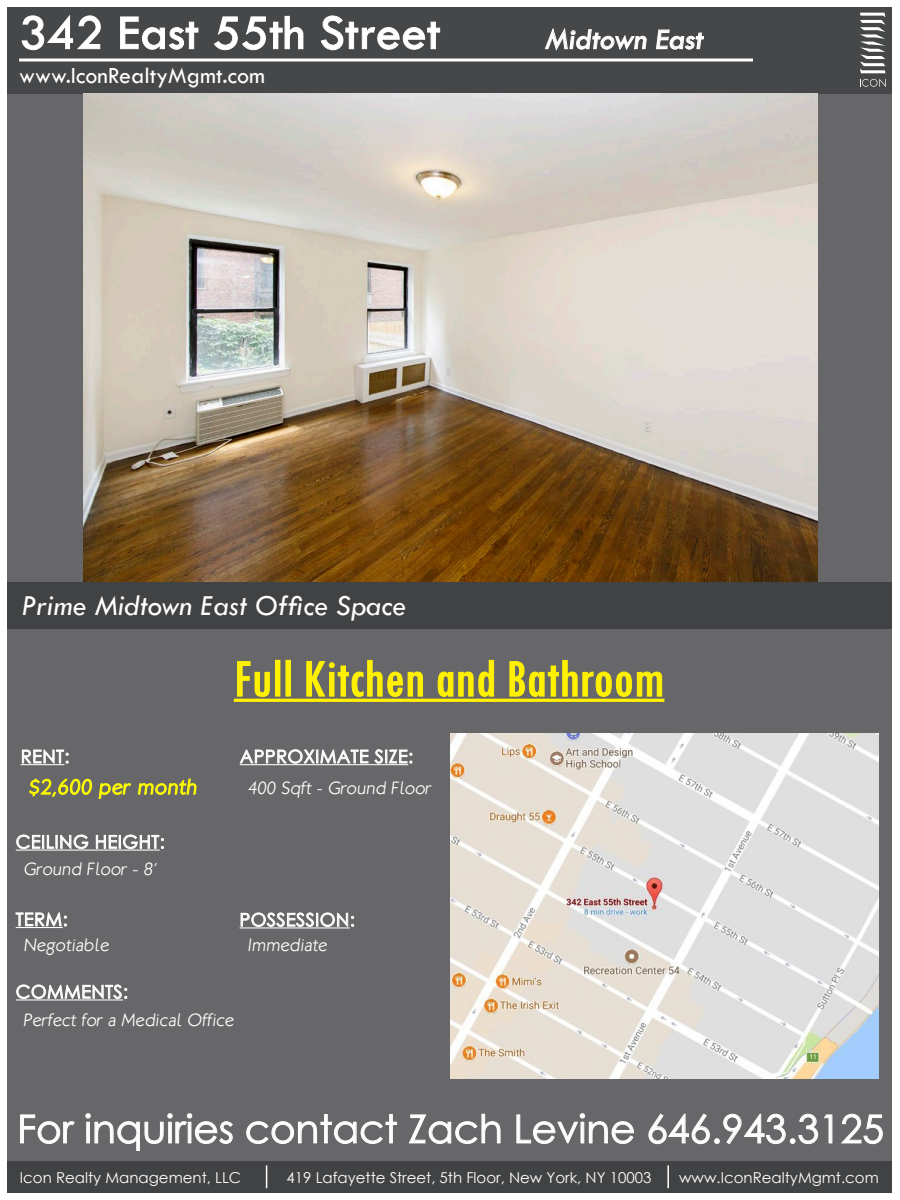
<style>
.page{position:relative;width:900px;height:1200px;background:#fff}
.page>*{position:absolute;margin:0;border:0;box-sizing:border-box;transform-origin:0 0}
.t1{font:condensed 55.5px "Tw Cen";color:#fff101}
.t2{font:51px "Tw Cen";color:#fff}
.t3{font:39px "Century Gothic";color:#fff}
.t4{font:italic 30px "Tw Cen";color:#fff}
.t5{font:30px "Tw Cen";color:#fff}
.t6{font:24px "Tw Cen";color:#fff}
.t7{font:300 21px "Klill";color:#ff0}
.t8{font:300 18px "Klill";color:#fff}
.t9{font:18px "Century Gothic";letter-spacing:.03em;color:#fff}
.t10{font:15px "Century Gothic";color:#fff}
</style>
<div class="page">
<div style="left:8px;top:8px;width:884px;height:1184px;background:#67676a"></div>
<hr style="left:240px;top:764px;width:168px;height:1px;background:#fff">
<svg style="left:240px;top:749px;width:128px;height:15px"></svg>
<svg style="left:375px;top:749px;width:37px;height:15px"></svg>
<svg style="left:29px;top:778px;width:63px;height:19px"></svg>
<svg style="left:98px;top:778px;width:99px;height:21px"></svg>
<div style="left:8px;top:582px;width:884px;height:46px;background:#414243"></div>
<div style="left:8px;top:8px;width:884px;height:86px;background:#464748"></div>
<svg style="left:21px;top:15px;width:80px;height:35px"></svg>
<svg style="left:120px;top:16px;width:79px;height:34px"></svg>
<svg style="left:214px;top:16px;width:90px;height:34px"></svg>
<svg style="left:321px;top:15px;width:119px;height:36px"></svg>
<svg style="left:545px;top:28px;width:102px;height:22px"></svg>
<svg style="left:656px;top:29px;width:48px;height:21px"></svg>
<div style="left:8px;top:1161px;width:884px;height:31px;background:#414243"></div>
<svg style="left:266px;top:1165px;width:1px;height:23px"></svg>
<hr style="left:667px;top:1165px;width:2px;height:23px;background:#fff">
<svg style="left:20px;top:1114px;width:55px;height:30px"></svg>
<svg style="left:85px;top:1113px;width:148px;height:38px"></svg>
<svg style="left:246px;top:1114px;width:151px;height:30px"></svg>
<svg style="left:409px;top:1113px;width:92px;height:31px"></svg>
<svg style="left:516px;top:1113px;width:118px;height:31px"></svg>
<svg style="left:648px;top:1113px;width:170px;height:31px"></svg>
<svg style="left:824px;top:1114px;width:9px;height:30px"></svg>
<svg style="left:841px;top:1113px;width:42px;height:31px"></svg>
<svg style="left:860px;top:79px;width:26px;height:8px"></svg>
<svg style="left:860px;top:13px;width:25px;height:60px"></svg>
<svg style="left:19px;top:58px;width:734px;height:4px"></svg>
<hr style="left:16px;top:850px;width:144px;height:1px;background:#fff">
<svg style="left:16px;top:835px;width:72px;height:14px"></svg>
<svg style="left:96px;top:835px;width:68px;height:14px"></svg>
<hr style="left:16px;top:927px;width:47px;height:1px;background:#fff">
<svg style="left:16px;top:913px;width:51px;height:13px"></svg>
<hr style="left:21px;top:764px;width:43px;height:1px;background:#fff">
<svg style="left:22px;top:750px;width:47px;height:14px"></svg>
<hr style="left:240px;top:927px;width:110px;height:1px;background:#fff">
<svg style="left:241px;top:913px;width:113px;height:14px"></svg>
<hr style="left:16px;top:999px;width:107px;height:1px;background:#fff">
<svg style="left:16px;top:985px;width:111px;height:14px"></svg>
<hr style="left:234px;top:699px;width:430px;height:3px;background:#fff101">
<svg style="left:237px;top:661px;width:33px;height:36px"></svg>
<div style="left:275px;top:660px;width:5px;height:36px;border:1px solid #fff101"></div>
<svg style="left:306px;top:660px;width:117px;height:37px"></svg>
<svg style="left:437px;top:660px;width:57px;height:37px"></svg>
<svg style="left:509px;top:660px;width:153px;height:37px"></svg>
<img style="left:84px;top:94px;width:733px;height:488px">
<img style="left:451px;top:734px;width:428px;height:344px">
<p class="t2" style="left:19px;top:2px;width:423px">342 East 55th Street</p>
<p class="t6" style="left:19px;top:61px;width:247px">www.IconRealtyMgmt.com</p>
<p class="t5" style="left:545px;top:21px;width:164px">Midtown East</p>
<p class="t4" style="left:22px;top:588px;width:386px">Prime Midtown East Office Space</p>
<p class="t9" style="left:21px;top:744px;width:50px">RENT:</p>
<p class="t1" style="left:234px;top:645px;width:432px">Full Kitchen and Bathroom</p>
<p class="t9" style="left:240px;top:744px;width:175px">APPROXIMATE SIZE:</p>
<p class="t7" style="left:28px;top:775px;width:173px">$2,600 per month</p>
<p class="t8" style="left:247px;top:778px;width:188px">400 Sqft - Ground Floor</p>
<p class="t9" style="left:16px;top:829px;width:150px">CEILING HEIGHT:</p>
<p class="t8" style="left:23px;top:858px;width:137px">Ground Floor - 8’</p>
<p class="t9" style="left:16px;top:907px;width:53px">TERM:</p>
<p class="t9" style="left:240px;top:907px;width:117px">POSSESSION:</p>
<p class="t8" style="left:23px;top:934px;width:90px">Negotiable</p>
<p class="t8" style="left:247px;top:934px;width:84px">Immediate</p>
<p class="t9" style="left:16px;top:979px;width:114px">COMMENTS:</p>
<p class="t8" style="left:23px;top:1009px;width:215px">Perfect for a Medical Office</p>
<p class="t3" style="left:17px;top:1102px;width:868px">For inquiries contact Zach Levine 646.943.3125</p>
<p class="t10" style="left:20px;top:1167px;width:223px">Icon Realty Management, LLC</p>
<p class="t10" style="left:287px;top:1167px;width:366px">419 Lafayette Street, 5th Floor, New York, NY 10003</p>
<p class="t10" style="left:679px;top:1167px;width:201px">www.IconRealtyMgmt.com</p>
</div>
